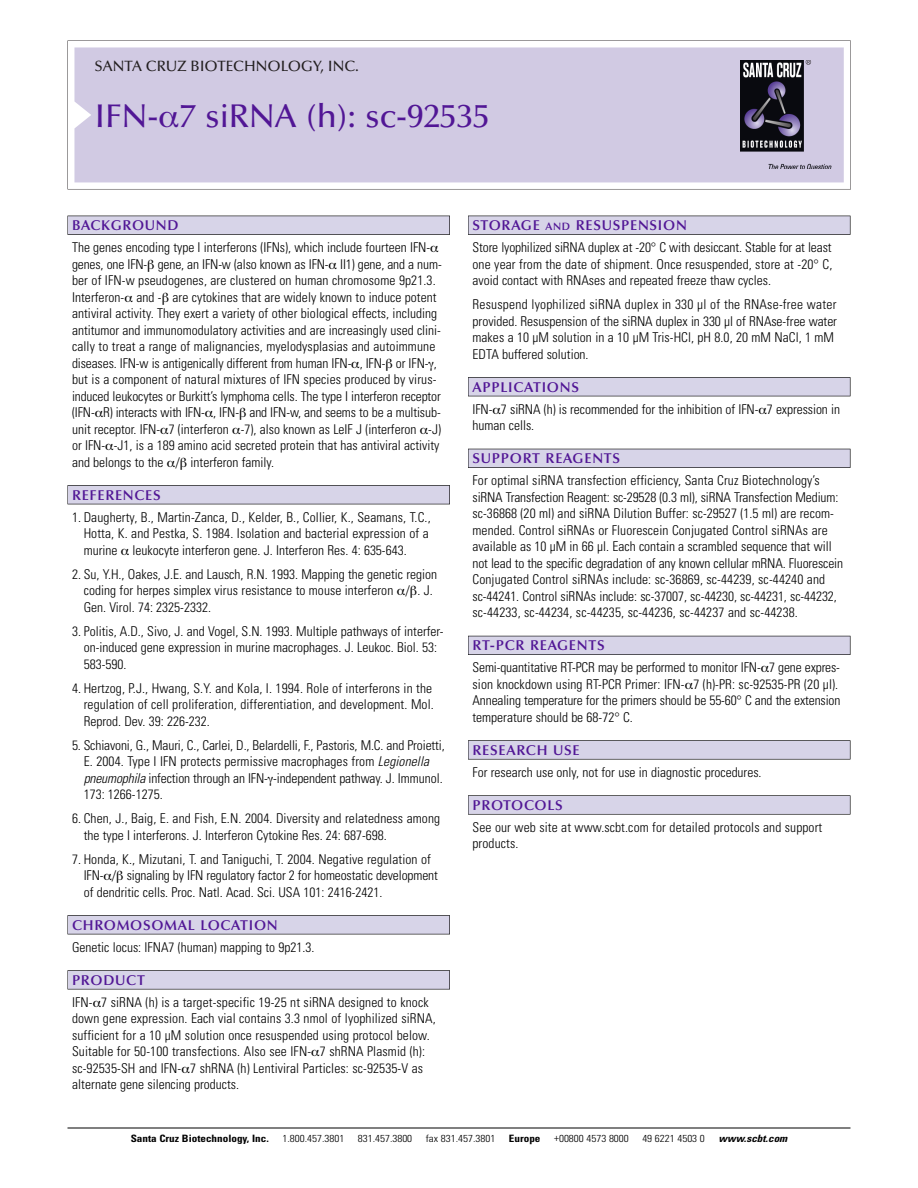
<style>
.page{position:relative;width:918px;height:1188px;background:#fff}
.page>*{position:absolute;margin:0;border:0;box-sizing:border-box;transform-origin:0 0}
.t1{font:500 33px "Optima";color:#511695}
.t2{font:500 15px "Optima";color:#231f20}
.t3{font:600 14.25px "Optima";letter-spacing:.05em;color:#511695}
.t4{font:300 condensed 13.5px/16.5px "Univers";color:#000}
.t5{font:300 condensed 10.2px "Univers";color:#000;scale:1.1 1}
.t6{font:700 condensed 10.2px "Univers";color:#000;scale:1.1 1}
.t7{font:italic 700 condensed 10.2px "Univers";color:#000;scale:1.1 1}
.s1{font-style:italic}
.s2{font-size:10.65px}
</style>
<div class="page">
<svg style="left:74px;top:41px;width:777px;height:148px"></svg>
<div style="left:74px;top:47px;width:770px;height:135px;background:#d1cae3"></div>
<img style="left:741px;top:60px;width:90px;height:108px">
<div style="left:68px;top:216px;width:382px;height:19px;background:#535256"></div>
<div style="left:68px;top:216px;width:381px;height:18px;background:#d7d4e8"></div>
<div style="left:68px;top:485px;width:382px;height:19px;background:#515155"></div>
<div style="left:68px;top:486px;width:381px;height:18px;background:#d7d4e8"></div>
<div style="left:68px;top:915px;width:382px;height:19px;background:#545357"></div>
<div style="left:68px;top:916px;width:381px;height:18px;background:#d7d4e8"></div>
<div style="left:68px;top:970px;width:382px;height:19px;background:#575659"></div>
<div style="left:68px;top:971px;width:381px;height:18px;background:#d7d4e8"></div>
<div style="left:468px;top:216px;width:382px;height:19px;background:#535256"></div>
<div style="left:468px;top:216px;width:382px;height:18px;background:#d7d4e8"></div>
<div style="left:468px;top:377px;width:382px;height:19px;background:#515155"></div>
<div style="left:468px;top:378px;width:382px;height:18px;background:#d7d4e8"></div>
<div style="left:468px;top:449px;width:382px;height:19px;background:#515057"></div>
<div style="left:468px;top:449px;width:382px;height:18px;background:#d7d4e8"></div>
<div style="left:468px;top:636px;width:382px;height:19px;background:#535259"></div>
<div style="left:468px;top:636px;width:382px;height:18px;background:#d7d4e8"></div>
<svg style="left:468px;top:740px;width:382px;height:20px"></svg>
<div style="left:468px;top:741px;width:382px;height:18px;background:#d7d4e8"></div>
<div style="left:468px;top:795px;width:382px;height:20px;background:#676767"></div>
<div style="left:468px;top:796px;width:382px;height:18px;background:#d7d4e8"></div>
<hr style="left:68px;top:1128px;width:782px;height:1px;background:#000">
<svg style="left:160px;top:112px;width:19px;height:16px"></svg>
<p class="t2" style="left:94px;top:60px;width:266px">SANTA CRUZ BIOTECHNOLOGY, INC.</p>
<p class="t1" style="left:94px;top:102px;width:397px">IFN- 7 siRNA (h): sc-92535</p>
<p class="t3" style="left:72px;top:219px;width:108px">BACKGROUND</p>
<p class="t4" style="left:72px;top:240px;width:371px">The genes encoding type I interferons (IFNs), which include fourteen IFN&shy;genes, one IFN- gene, an IFN-w (also known as IFN- II1) gene, and a num&shy;ber of IFN-w pseudogenes, are clustered on human chromosome 9p21.3.<br>Interferon- and - are cytokines that are widely known to induce potent antiviral activity. They exert a variety of other biological effects, including antitumor and immunomodulatory activities and are increasingly used clini&shy;cally to treat a range of malignancies, myelodysplasias and autoimmune diseases. IFN-w is antigenically different from human IFN- , IFN- or IFN- , but is a component of natural mixtures of IFN species produced by virus&shy;induced leukocytes or Burkitt’s lymphoma cells. The type I interferon receptor (IFN- R) interacts with IFN- , IFN- and IFN-w, and seems to be a multisub&shy;unit receptor. IFN- 7 (interferon -7), also known as LeIF J (interferon -J) or IFN- -J1, is a 189 amino acid secreted protein that has antiviral activity and belongs to the / interferon family.</p>
<p class="t3" style="left:72px;top:489px;width:90px">REFERENCES</p>
<p class="t4" style="left:84px;top:510px;width:349px;text-indent:-12px">1. Daugherty, B., Martin-Zanca, D., Kelder, B., Collier, K., Seamans, T.C.,<br>Hotta, K. and Pestka, S. 1984. Isolation and bacterial expression of a murine leukocyte interferon gene. J. Interferon Res. 4: 635-643.</p>
<p class="t4" style="left:84px;top:567px;width:355px;text-indent:-12px">2. Su, Y.H., Oakes, J.E. and Lausch, R.N. 1993. Mapping the genetic region coding for herpes simplex virus resistance to mouse interferon / . J.<br>Gen. Virol. 74: 2325-2332.</p>
<p class="t4" style="left:84px;top:624px;width:361px;text-indent:-12px">3. Politis, A.D., Sivo, J. and Vogel, S.N. 1993. Multiple pathways of interfer&shy;on-induced gene expression in murine macrophages. J. Leukoc. Biol. 53:<br>583-590.</p>
<p class="t4" style="left:84px;top:681px;width:352px;text-align:justify;text-indent:-12px">4. Hertzog, P.J., Hwang, S.Y. and Kola, I. 1994. Role of interferons in the regulation of cell proliferation, differentiation, and development. Mol.<br>Reprod. Dev. 39: 226-232.</p>
<p class="t4" style="left:84px;top:738px;width:363px;text-indent:-12px">5. Schiavoni, G., Mauri, C., Carlei, D., Belardelli, F., Pastoris, M.C. and Proietti, E. 2004. Type I IFN protects permissive macrophages from <span class="s1">Legionella pneumophila</span>infection through an IFN- -independent pathway. J. Immunol.<br>173: 1266-1275.</p>
<p class="t4" style="left:84px;top:811px;width:358px;text-indent:-12px">6. Chen, J., Baig, E. and Fish, E.N. 2004. Diversity and relatedness among the type I interferons. J. Interferon Cytokine Res. 24: 687-698.</p>
<p class="t4" style="left:84px;top:852px;width:356px;text-indent:-12px">7. Honda, K., Mizutani, T. and Taniguchi, T. 2004. Negative regulation of<br>IFN- / signaling by IFN regulatory factor 2 for homeostatic development of dendritic cells. Proc. Natl. Acad. Sci. USA 101: 2416-2421.</p>
<p class="t3" style="left:72px;top:919px;width:207px">CHROMOSOMAL LOCATION</p>
<p class="t4" style="left:72px;top:940px;width:244px">Genetic locus: IFNA7 (human) mapping to 9p21.3.</p>
<p class="t3" style="left:72px;top:974px;width:74px">PRODUCT</p>
<p class="t4" style="left:72px;top:995px;width:365px">IFN- 7 siRNA (h) is a target-specific 19-25 nt siRNA designed to knock down gene expression. Each vial contains 3.3 nmol of lyophilized siRNA, sufficient for a 10 µM solution once resuspended using protocol below.<br>Suitable for 50-100 transfections. Also see IFN- 7 shRNA Plasmid (h): sc-92535-SH and IFN- 7 shRNA (h) Lentiviral Particles: sc-92535-V as alternate gene silencing products.</p>
<p class="t3" style="left:473px;top:219px;width:216px">STORAGE <span class="s2">AND</span> RESUSPENSION</p>
<p class="t4" style="left:473px;top:240px;width:361px;text-align:justify">Store lyophilized siRNA duplex at -20° C with desiccant. Stable for at least one year from the date of shipment. Once resuspended, store at -20° C, avoid contact with RNAses and repeated freeze thaw cycles.</p>
<p class="t4" style="left:473px;top:297px;width:366px">Resuspend lyophilized siRNA duplex in 330 µl of the RNAse-free water provided. Resuspension of the siRNA duplex in 330 µl of RNAse-free water makes a 10 µM solution in a 10 µM Tris-HCl, pH 8.0, 20 mM NaCl, 1 mM EDTA buffered solution.</p>
<p class="t3" style="left:473px;top:381px;width:108px">APPLICATIONS</p>
<p class="t4" style="left:473px;top:402px;width:369px">IFN- 7 siRNA (h) is recommended for the inhibition of IFN- 7 expression in human cells.</p>
<p class="t3" style="left:473px;top:452px;width:149px">SUPPORT REAGENTS</p>
<p class="t4" style="left:473px;top:474px;width:372px">For optimal siRNA transfection efficiency, Santa Cruz Biotechnology’s siRNA Transfection Reagent: sc-29528 (0.3 ml), siRNA Transfection Medium: sc-36868 (20 ml) and siRNA Dilution Buffer: sc-29527 (1.5 ml) are recom&shy;mended. Control siRNAs or Fluorescein Conjugated Control siRNAs are available as 10 µM in 66 µl. Each contain a scrambled sequence that will not lead to the specific degradation of any known cellular mRNA. Fluorescein Conjugated Control siRNAs include: sc-36869, sc-44239, sc-44240 and sc-44241. Control siRNAs include: sc-37007, sc-44230, sc-44231, sc-44232, sc-44233, sc-44234, sc-44235, sc-44236, sc-44237 and sc-44238.</p>
<p class="t3" style="left:473px;top:639px;width:134px">RT-PCR REAGENTS</p>
<p class="t4" style="left:473px;top:661px;width:369px">Semi-quantitative RT-PCR may be performed to monitor IFN- 7 gene expres&shy;sion knockdown using RT-PCR Primer: IFN- 7 (h)-PR: sc-92535-PR (20 µl).<br>Annealing temperature for the primers should be 55-60° C and the extension temperature should be 68-72° C.</p>
<p class="t3" style="left:473px;top:744px;width:109px">RESEARCH USE</p>
<p class="t4" style="left:473px;top:765px;width:291px">For research use only, not for use in diagnostic procedures.</p>
<p class="t3" style="left:473px;top:799px;width:92px">PROTOCOLS</p>
<p class="t4" style="left:473px;top:820px;width:351px">See our web site at www.scbt.com for detailed protocols and support products.</p>
<p class="t6" style="left:131px;top:1135px;width:127px">Santa Cruz Biotechnology, Inc.</p>
<p class="t5" style="left:282px;top:1135px;width:58px">1.800.457.3801</p>
<p class="t5" style="left:358px;top:1135px;width:51px">831.457.3800</p>
<p class="t5" style="left:426px;top:1135px;width:65px">fax 831.457.3801</p>
<p class="t6" style="left:509px;top:1135px;width:30px">Europe</p>
<p class="t5" style="left:554px;top:1135px;width:69px">+00800 4573 8000</p>
<p class="t5" style="left:642px;top:1135px;width:58px">49 6221 4503 0</p>
<p class="t7" style="left:719px;top:1135px;width:66px">www.scbt.com</p>
</div>
